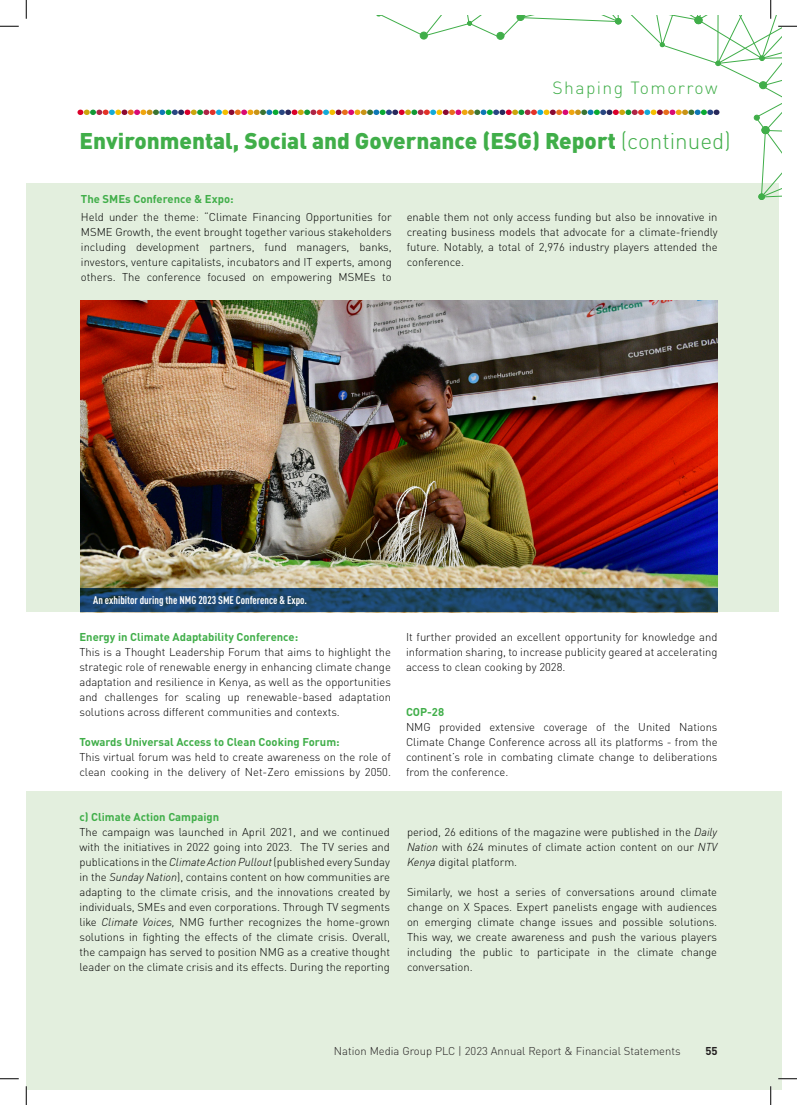
<style>
.page{position:relative;width:797px;height:1105px;background:#fff}
.page>*{position:absolute;margin:0;border:0;box-sizing:border-box;transform-origin:0 0}
.t1{font:900 22.5px "DIN Pro";color:#40ae49}
.t2{font:300 17.5px "DIN Pro";letter-spacing:.08em;color:#40ae49}
.Pa2{font:300 11.25px/15px "DIN Pro";color:#000;text-align:justify}
.Pa2-2{font:700 11.25px "DIN Pro";color:#40ae49}
.t3{font:300 11.25px "DIN Pro";color:#231f20}
.t4{font:700 11.25px "DIN Pro";color:#231f20}
.Normal__Web{font:700 condensed 11px "DIN Pro";color:#fff}
.s1{font-weight:300}
.s2{font-family:"DIN";font-style:italic}
</style>
<div class="page">
<div style="left:26px;top:184px;width:752px;height:428px;background:#e3efde"></div>
<div style="left:26px;top:791px;width:755px;height:298px;background:#e3efde"></div>
<img style="left:80px;top:300px;width:637px;height:289px">
<svg style="left:80px;top:589px;width:637px;height:23px;background:#1c4568"></svg>
<svg style="left:0;top:25px;width:19px;height:2px"></svg>
<svg style="left:0;top:1078px;width:19px;height:1px"></svg>
<svg style="left:778px;top:1078px;width:19px;height:1px"></svg>
<svg style="left:25px;top:0;width:2px;height:19px"></svg>
<svg style="left:25px;top:1086px;width:2px;height:19px"></svg>
<svg style="left:77px;top:0;width:720px;height:200px"></svg>
<svg style="left:770px;top:1086px;width:1px;height:19px"></svg>
<h2 class="t2" style="left:552px;top:74px;width:166px">Shaping Tomorrow</h2>
<p class="t1" style="left:79px;top:121px;width:653px">Environmental, Social and Governance (ESG) Report <span class="s1">(continued)</span></p>
<p class="Pa2-2" style="left:81px;top:190px;width:154px">The SMEs Conference &amp; Expo:</p>
<p class="Pa2" style="left:81px;top:209px;width:312px">Held under the theme: “Climate Financing Opportunities for MSME Growth, the event brought together various stakeholders including development partners, fund managers, banks, investors, venture capitalists, incubators and IT experts, among others. The conference focused on empowering MSMEs to</p>
<p class="Pa2" style="left:407px;top:209px;width:312px">enable them not only access funding but also be innovative in creating business models that advocate for a climate-friendly future. Notably, a total of 2,976 industry players attended the conference.</p>
<p class="Normal__Web" style="left:93px;top:592px;width:215px">An exhibitor during the NMG 2023 SME Conference &amp; Expo.</p>
<p class="Pa2-2" style="left:79px;top:628px;width:220px">Energy in Climate Adaptability Conference:</p>
<p class="Pa2" style="left:79px;top:644px;width:313px">This is a Thought Leadership Forum that aims to highlight the strategic role of renewable energy in enhancing climate change adaptation and resilience in Kenya, as well as the opportunities and challenges for scaling up renewable-based adaptation solutions across different communities and contexts.</p>
<p class="Pa2-2" style="left:79px;top:733px;width:262px">Towards Universal Access to Clean Cooking Forum:</p>
<p class="Pa2" style="left:79px;top:749px;width:313px">This virtual forum was held to create awareness on the role of clean cooking in the delivery of Net-Zero emissions by 2050.</p>
<p class="Pa2-2" style="left:79px;top:808px;width:141px">c) Climate Action Campaign</p>
<p class="Pa2" style="left:79px;top:824px;width:312px">The campaign was launched in April 2021, and we continued with the initiatives in 2022 going into 2023. The TV series and publications in the <span class="s2">Climate Action Pullout</span> (published every Sunday in the <span class="s2">Sunday Nation</span>), contains content on how communities are adapting to the climate crisis, and the innovations created by individuals, SMEs and even corporations. Through TV segments like <span class="s2">Climate Voices,</span> NMG further recognizes the home-grown solutions in fighting the effects of the climate crisis. Overall, the campaign has served to position NMG as a creative thought leader on the climate crisis and its effects. During the reporting</p>
<p class="Pa2" style="left:406px;top:629px;width:313px">It further provided an excellent opportunity for knowledge and information sharing, to increase publicity geared at accelerating access to clean cooking by 2028.</p>
<p class="Pa2-2" style="left:406px;top:703px;width:40px">COP-28</p>
<p class="Pa2" style="left:406px;top:719px;width:313px">NMG provided extensive coverage of the United Nations Climate Change Conference across all its platforms - from the continent’s role in combating climate change to deliberations from the conference.</p>
<p class="Pa2" style="left:407px;top:824px;width:312px">period, 26 editions of the magazine were published in the <span class="s2">Daily Nation</span> with 624 minutes of climate action content on our <span class="s2">NTV Kenya</span> digital platform.</p>
<p class="Pa2" style="left:407px;top:884px;width:312px">Similarly, we host a series of conversations around climate change on X Spaces. Expert panelists engage with audiences on emerging climate change issues and possible solutions.<br>This way, we create awareness and push the various players including the public to participate in the climate change conversation.</p>
<p class="t3" style="left:334px;top:1042px;width:348px">Nation Media Group PLC | 2023 Annual Report &amp; Financial Statements</p>
<p class="t4" style="left:705px;top:1041px;width:14px">55</p>
</div>
